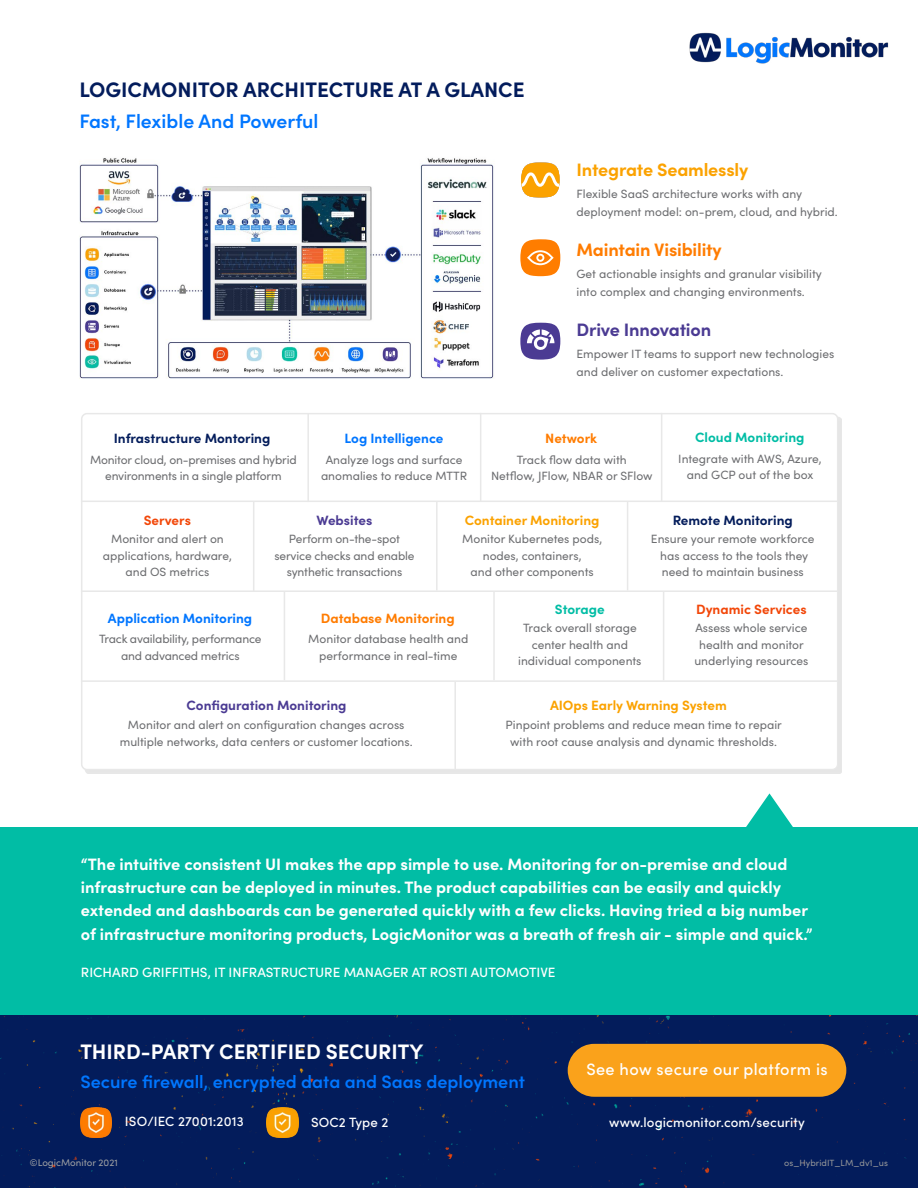
<style>
.page{position:relative;width:918px;height:1188px;background:#fff}
.page>*{position:absolute;margin:0;border:0;box-sizing:border-box;transform-origin:0 0}
.t1{font:700 21px "Sofia Pro";color:#031c5c}
.t2{font:700 21px "Sofia Pro";color:#fff}
.t3{font:600 19.5px "Sofia Pro";color:#0076ff}
.t4{font:600 18px "Sofia Pro";color:#0076ff}
.t5{font:700 18px "Sofia Pro";letter-spacing:-.01em;color:#fba200}
.t6{font:700 18px "Sofia Pro";letter-spacing:-.01em;color:#ff7c01}
.t7{font:700 18px "Sofia Pro";letter-spacing:-.01em;color:#4b3b93}
.t8{font:700 16.5px/23.2px "Sofia Pro";color:#fff}
.t9{font:500 16.5px "Sofia Pro";letter-spacing:.025em;color:#fff}
.t10{font:500 13.5px "Sofia Pro";color:#fff}
.t11{font:700 13.5px "Sofia Pro";color:#fba200}
.t12{font:700 13.5px "Sofia Pro";color:#031c5b}
.t13{font:700 13.5px "Sofia Pro";color:#0076ff}
.t14{font:700 13.5px "Sofia Pro";color:#4b3b93}
.t15{font:700 13.5px "Sofia Pro";color:#ff7c01}
.t16{font:700 13.5px "Sofia Pro";color:#f24709}
.t17{font:700 13.5px "Sofia Pro";color:#01bda5}
.t18{font:12px/16.5px "Sofia Pro";color:#6d6e71;text-align:center}
.t19{font:9.75px "Sofia Pro";color:#9d9fa2}
.t20{font:9px "Sofia Pro";color:#939598}
</style>
<div class="page">
<div style="left:0;top:828px;width:918px;height:208px;background:#01bda5"></div>
<img style="left:689px;top:32px;width:199px;height:32px">
<div style="left:0;top:1015px;width:918px;height:173px;background:#031c5b"></div>
<img style="left:79px;top:158px;width:415px;height:221px">
<div style="left:204px;top:143px;width:165px;height:33px;background:#fff"></div>
<svg style="left:520px;top:239px;width:40px;height:37px"></svg>
<svg style="left:521px;top:162px;width:38px;height:36px"></svg>
<svg style="left:520px;top:323px;width:40px;height:37px"></svg>
<svg style="left:738px;top:793px;width:66px;height:35px"></svg>
<img style="left:80px;top:1108px;width:32px;height:29px">
<img style="left:267px;top:1108px;width:31px;height:29px">
<div style="left:81px;top:413px;width:757px;height:357px;border:2px solid #e8e8e8;border-radius:5px"></div>
<hr style="left:253px;top:501px;width:1px;height:90px;background:#e8e8e8">
<hr style="left:284px;top:592px;width:1px;height:88px;background:#e8e8e8">
<hr style="left:307px;top:414px;width:2px;height:88px;background:#e8e8e8">
<hr style="left:436px;top:502px;width:2px;height:88px;background:#e8e8e8">
<hr style="left:454px;top:682px;width:2px;height:88px;background:#e8e8e8">
<hr style="left:493px;top:592px;width:2px;height:88px;background:#e8e8e8">
<hr style="left:627px;top:502px;width:1px;height:88px;background:#e8e8e8">
<hr style="left:663px;top:592px;width:1px;height:88px;background:#e8e8e8">
<hr style="left:480px;top:413px;width:1px;height:88px;background:#e8e8e8">
<hr style="left:661px;top:413px;width:1px;height:88px;background:#e8e8e8">
<hr style="left:81px;top:501px;width:756px;height:1px;background:#e8e8e8">
<hr style="left:81px;top:590px;width:756px;height:2px;background:#e8e8e8">
<hr style="left:81px;top:680px;width:756px;height:2px;background:#e8e8e8">
<div style="left:568px;top:1044px;width:278px;height:53px;background:#faa21b;border-radius:26px"></div>
<h1 class="t1" style="left:79px;top:73px;width:447px">LOGICMONITOR ARCHITECTURE AT A GLANCE</h1>
<h2 class="t3" style="left:79px;top:107px;width:241px">Fast, Flexible And Powerful</h2>
<h3 class="t5" style="left:577px;top:156px;width:173px">Integrate Seamlessly</h3>
<p class="t18" style="left:577px;top:184px;width:263px;line-height:18px;text-align:left">Flexible SaaS architecture works with any deployment model: on-prem, cloud, and hybrid.</p>
<h3 class="t6" style="left:577px;top:236px;width:147px">Maintain Visibility</h3>
<p class="t18" style="left:577px;top:264px;width:247px;line-height:18px;text-align:left">Get actionable insights and granular visibility into complex and changing environments.</p>
<h3 class="t7" style="left:577px;top:316px;width:136px">Drive Innovation</h3>
<p class="t18" style="left:577px;top:344px;width:259px;line-height:18px;text-align:left">Empower IT teams to support new technologies and deliver on customer expectations.</p>
<p class="t12" style="left:114px;top:428px;width:158px">Infrastructure Montoring</p>
<p class="t13" style="left:345px;top:428px;width:101px">Log Intelligence</p>
<p class="t15" style="left:545px;top:427px;width:53px">Network</p>
<p class="t17" style="left:695px;top:427px;width:111px">Cloud Monitoring</p>
<p class="t18" style="left:90px;top:450px;width:208px">Monitor cloud, on-premises and hybrid environments in a single platform</p>
<p class="t18" style="left:321px;top:450px;width:148px">Analyze logs and surface anomalies to reduce MTTR</p>
<p class="t18" style="left:491px;top:450px;width:163px">Track flow data with<br>Netflow, JFlow, NBAR or SFlow</p>
<p class="t18" style="left:678px;top:450px;width:145px">Integrate with AWS, Azure, and GCP out of the box</p>
<p class="t16" style="left:144px;top:510px;width:49px">Servers</p>
<p class="t14" style="left:317px;top:510px;width:57px">Websites</p>
<p class="t11" style="left:465px;top:510px;width:136px">Container Monitoring</p>
<p class="t18" style="left:103px;top:530px;width:131px">Monitor and alert on applications, hardware, and OS metrics</p>
<p class="t18" style="left:274px;top:530px;width:142px">Perform on-the-spot service checks and enable synthetic transactions</p>
<p class="t18" style="left:462px;top:530px;width:141px">Monitor Kubernetes pods, nodes, containers,<br>and other components</p>
<p class="t12" style="left:673px;top:510px;width:122px">Remote Monitoring</p>
<p class="t18" style="left:651px;top:530px;width:165px">Ensure your remote workforce has access to the tools they need to maintain business</p>
<p class="t16" style="left:696px;top:599px;width:112px">Dynamic Services</p>
<p class="t18" style="left:694px;top:619px;width:115px">Assess whole service health and monitor underlying resources</p>
<p class="t17" style="left:555px;top:599px;width:51px">Storage</p>
<p class="t18" style="left:518px;top:619px;width:125px">Track overall storage center health and individual components</p>
<p class="t13" style="left:108px;top:607px;width:146px">Application Monitoring</p>
<p class="t18" style="left:99px;top:630px;width:164px">Track availability, performance and advanced metrics</p>
<p class="t15" style="left:321px;top:607px;width:135px">Database Monitoring</p>
<p class="t18" style="left:308px;top:630px;width:162px">Monitor database health and performance in real-time</p>
<p class="t14" style="left:187px;top:695px;width:161px">Configuration Monitoring</p>
<p class="t11" style="left:550px;top:695px;width:178px">AIOps Early Warning System</p>
<p class="t18" style="left:120px;top:716px;width:294px">Monitor and alert on configuration changes across multiple networks, data centers or customer locations.</p>
<p class="t18" style="left:506px;top:716px;width:278px">Pinpoint problems and reduce mean time to repair with root cause analysis and dynamic thresholds.</p>
<p class="t8" style="left:81px;top:851px;width:733px">“The intuitive consistent UI makes the app simple to use. Monitoring for on-premise and cloud infrastructure can be deployed in minutes. The product capabilities can be easily and quickly extended and dashboards can be generated quickly with a few clicks. Having tried a big number of infrastructure monitoring products, LogicMonitor was a breath of fresh air - simple and quick.”</p>
<p class="t10" style="left:81px;top:963px;width:476px">RICHARD GRIFFITHS, IT INFRASTRUCTURE MANAGER AT ROSTI AUTOMOTIVE</p>
<h1 class="t2" style="left:80px;top:1036px;width:345px">THIRD-PARTY CERTIFIED SECURITY</h1>
<h3 class="t4" style="left:80px;top:1068px;width:446px">Secure firewall, encrypted data and Saas deployment</h3>
<p class="t10" style="left:125px;top:1111px;width:120px">ISO/IEC 27001:2013</p>
<p class="t10" style="left:311px;top:1112px;width:79px">SOC2 Type 2</p>
<p class="t19" style="left:30px;top:1156px;width:89px">©LogicMonitor 2021</p>
<h3 class="t9" style="left:586px;top:1057px;width:243px">See how secure our platform is</h3>
<p class="t10" style="left:609px;top:1112px;width:197px">www.logicmonitor.com/security</p>
<p class="t20" style="left:784px;top:1156px;width:105px">os_HybridIT_LM_dv1_us</p>
</div>
